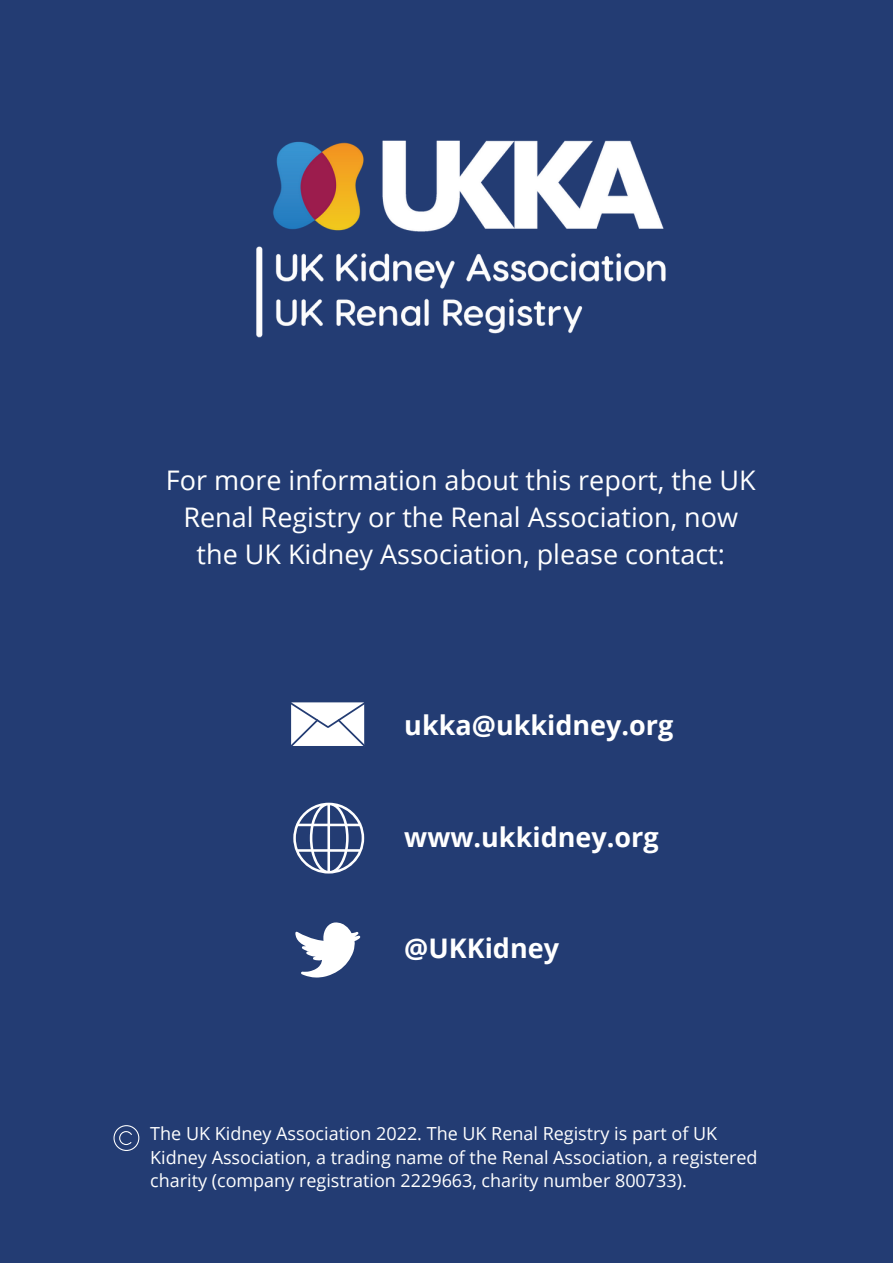
<style>
.page{position:relative;width:893px;height:1264px;background:#fff}
.page>*{position:absolute;margin:0;border:0;box-sizing:border-box;transform-origin:0 0}
.t1{font:27px/37px "Open Sans";color:#fff;text-align:center}
.t2{font:700 27px "Open Sans";color:#fff}
.t3{font:18px/23.5px "Open Sans";color:#fff}
</style>
<div class="page">
<div style="left:0;top:0;width:892px;height:1262px;background:#233c73"></div>
<svg style="left:291px;top:702px;width:74px;height:44px;background:#e7eaf0"></svg>
<svg style="left:293px;top:802px;width:71px;height:71px"></svg>
<svg style="left:113px;top:1125px;width:26px;height:25px"></svg>
<svg style="left:295px;top:922px;width:65px;height:55px"></svg>
<img style="left:256px;top:140px;width:410px;height:198px">
<h1 class="t1" style="left:166px;top:461px;width:591px">For more information about this report, the UK<br>Renal Registry or the Renal Association, now the UK Kidney Association, please contact:</h1>
<h1 class="t2" style="left:404px;top:706px;width:270px">ukka@ukkidney.org</h1>
<h1 class="t2" style="left:404px;top:817px;width:256px">www.ukkidney.org</h1>
<h1 class="t2" style="left:404px;top:929px;width:156px">@UKKidney</h1>
<p class="t3" style="left:150px;top:1121px;width:608px">The UK Kidney Association 2022. The UK Renal Registry is part of UK<br>Kidney Association, a trading name of the Renal Association, a registered charity (company registration 2229663, charity number 800733).</p>
</div>
